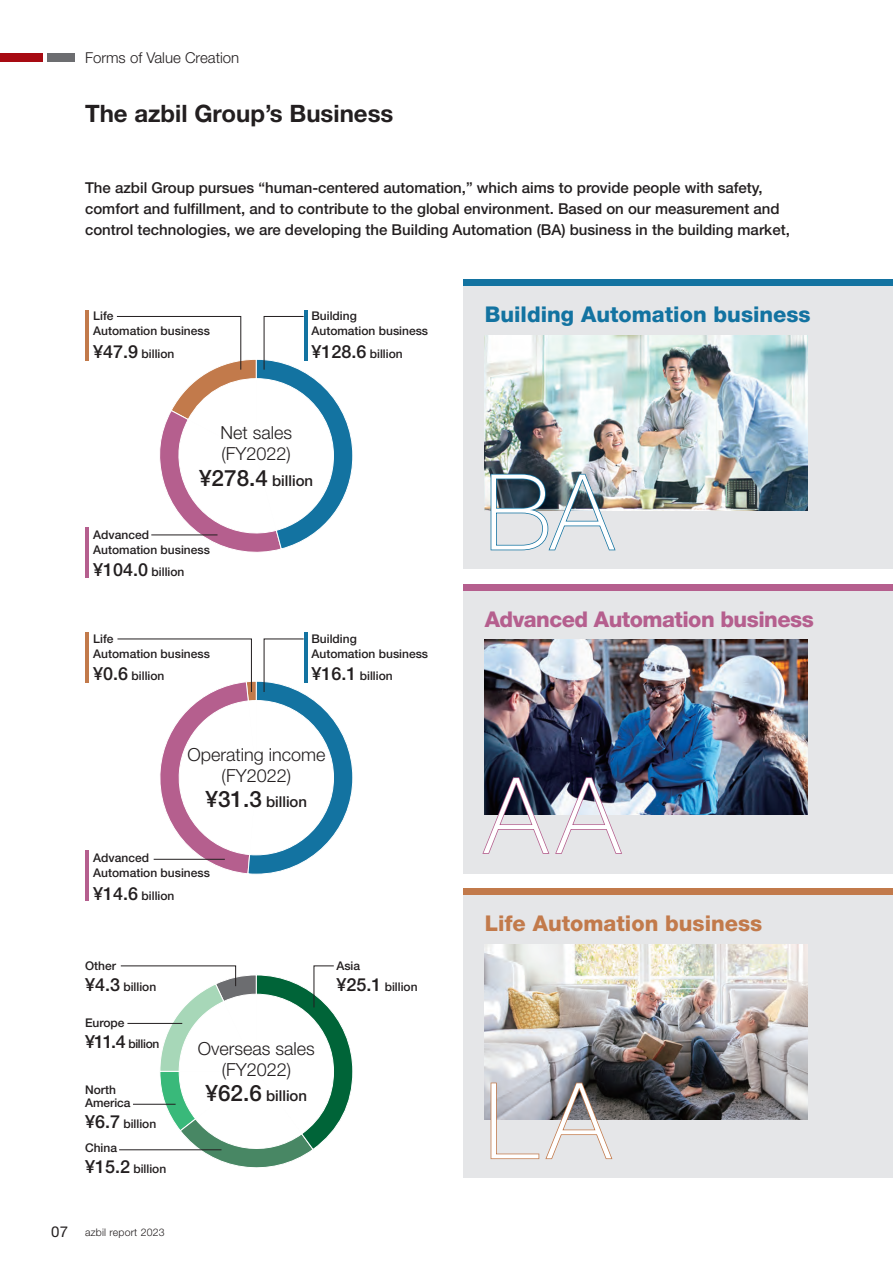
<style>
.page{position:relative;width:893px;height:1263px;background:#fff}
.page>*{position:absolute;margin:0;border:0;box-sizing:border-box;transform-origin:0 0}
.t1{font:100 105px "Helvetica Neue LT Std";color:#fff}
.t2{font:700 24px "Helvetica Neue LT Std";color:#231f20}
.t3{font:800 21.75px "Helvetica Neue LT Std";color:#1373a1}
.t4{font:800 21.75px "Helvetica Neue LT Std";letter-spacing:-.025em;color:#b55f8e}
.t5{font:800 21.75px "Helvetica Neue LT Std";color:#c27a4b}
.t6{font:300 18px/21px "Helvetica Neue LT Std";color:#231f20;text-align:center}
.t7{font:500 15px/21px "Helvetica Neue LT Std";color:#231f20}
.t8{font:300 15px "Helvetica Neue LT Std";color:#231f20}
.t9{font:500 12px/15px "Helvetica Neue LT Std";color:#231f20}
.t10{font:500 12px/21px "Helvetica Neue LT Std";letter-spacing:-.025em;color:#231f20}
.t11{font:300 10.5px "Helvetica Neue LT Std";letter-spacing:.02em;color:#231f20}
.s1{font-size:18px}
.s2{font-size:22.5px}
.s3{font-weight:400;font-size:15px}
</style>
<div class="page">
<div style="left:463px;top:280px;width:430px;height:289px;background:#e5e6e8"></div>
<div style="left:463px;top:584px;width:430px;height:289px;background:#e5e6e8"></div>
<div style="left:463px;top:888px;width:430px;height:290px;background:#e5e6e8"></div>
<div style="left:463px;top:280px;width:430px;height:6px;background:#1373a1"></div>
<div style="left:463px;top:584px;width:430px;height:6px;background:#b55f8e"></div>
<div style="left:463px;top:888px;width:430px;height:6px;background:#c27a4b"></div>
<img style="left:485px;top:336px;width:323px;height:174px">
<img style="left:485px;top:640px;width:323px;height:175px">
<img style="left:485px;top:944px;width:323px;height:175px">
<img style="left:490px;top:473px;width:127px;height:78px">
<svg style="left:482px;top:776px;width:141px;height:78px"></svg>
<svg style="left:490px;top:1081px;width:123px;height:79px"></svg>
<svg style="left:117px;top:639px;width:236px;height:236px"></svg>
<svg style="left:117px;top:316px;width:236px;height:237px"></svg>
<hr style="left:154px;top:859px;width:71px;height:1px;background:#231f20">
<hr style="left:151px;top:535px;width:66px;height:1px;background:#231f20">
<hr style="left:119px;top:1149px;width:102px;height:1px;background:#231f20">
<svg style="left:120px;top:965px;width:233px;height:203px"></svg>
<hr style="left:85px;top:310px;width:4px;height:50px;background:#c27a4b">
<hr style="left:304px;top:632px;width:4px;height:50px;background:#1373a1">
<hr style="left:304px;top:310px;width:4px;height:50px;background:#1373a1">
<hr style="left:85px;top:528px;width:4px;height:50px;background:#b55f8e">
<hr style="left:85px;top:633px;width:4px;height:50px;background:#c27a4b">
<hr style="left:85px;top:850px;width:4px;height:51px;background:#b55f8e">
<div style="left:0;top:53px;width:43px;height:9px;background:#a70a12"></div>
<div style="left:47px;top:53px;width:27px;height:9px;background:#6c6d70"></div>
<p class="t8" style="left:85px;top:49px;width:156px">Forms of Value Creation</p>
<h2 class="t2" style="left:85px;top:99px;width:310px">The azbil Group’s Business</h2>
<p class="t7" style="left:85px;top:177px;width:706px">The azbil Group pursues “human-centered automation,” which aims to provide people with safety, comfort and fulfillment, and to contribute to the global environment. Based on our measurement and control technologies, we are developing the Building Automation (BA) business in the building market,</p>
<p class="t9" style="left:93px;top:309px;width:118px">Life<br>Automation business</p>
<p class="t9" style="left:93px;top:346px;width:83px"><span class="s1">¥47.9</span> billion</p>
<p class="t9" style="left:311px;top:309px;width:118px">Building<br>Automation business</p>
<p class="t9" style="left:311px;top:346px;width:93px"><span class="s1">¥128.6</span> billion</p>
<h3 class="t6" style="left:220px;top:422px;width:73px;text-align:left">Net sales (FY2022)</h3>
<p class="t7" style="left:199px;top:470px;width:116px"><span class="s2">¥278.4</span> billion</p>
<p class="t9" style="left:93px;top:527px;width:118px">Advanced<br>Automation business</p>
<p class="t9" style="left:93px;top:564px;width:93px"><span class="s1">¥104.0</span> billion</p>
<p class="t9" style="left:93px;top:631px;width:118px">Life<br>Automation business</p>
<p class="t9" style="left:93px;top:668px;width:73px"><span class="s1">¥0.6</span> billion</p>
<p class="t9" style="left:311px;top:631px;width:118px">Building<br>Automation business</p>
<p class="t9" style="left:311px;top:668px;width:83px"><span class="s1">¥16.1</span> billion</p>
<h3 class="t6" style="left:187px;top:744px;width:140px">Operating income (FY2022)</h3>
<p class="t7" style="left:206px;top:791px;width:103px"><span class="s2">¥31.3</span> billion</p>
<p class="t9" style="left:93px;top:850px;width:118px">Advanced<br>Automation business</p>
<p class="t9" style="left:93px;top:888px;width:83px"><span class="s1">¥14.6</span> billion</p>
<p class="t9" style="left:85px;top:955px;width:73px;line-height:21px">Other<br><span class="s1">¥4.3</span> billion</p>
<p class="t10" style="left:85px;top:1012px;width:76px">Europe <span class="s1">¥11.4</span> billion</p>
<p class="t9" style="left:85px;top:1082px;width:47px;line-height:13.5px">North<br>America</p>
<p class="t9" style="left:85px;top:1116px;width:73px"><span class="s1">¥6.7</span> billion</p>
<p class="t9" style="left:85px;top:1137px;width:83px;line-height:21px">China<br><span class="s1">¥15.2</span> billion</p>
<p class="t11" style="left:51px;top:1225px;width:115px"><span class="s3">07</span> azbil report 2023</p>
<h3 class="t6" style="left:198px;top:1037px;width:119px">Overseas sales (FY2022)</h3>
<p class="t7" style="left:206px;top:1085px;width:103px"><span class="s2">¥62.6</span> billion</p>
<p class="t9" style="left:336px;top:955px;width:83px;line-height:21px">Asia<br><span class="s1">¥25.1</span> billion</p>
<h3 class="t3" style="left:485px;top:302px;width:327px">Building Automation business</h3>
<h1 class="t1" style="left:485px;top:452px;width:130px">BA</h1>
<h3 class="t4" style="left:485px;top:606px;width:331px">Advanced Automation business</h3>
<h1 class="t1" style="left:485px;top:756px;width:137px">AA</h1>
<h3 class="t5" style="left:485px;top:910px;width:279px">Life Automation business</h3>
<h1 class="t1" style="left:485px;top:1061px;width:127px">LA</h1>
</div>
